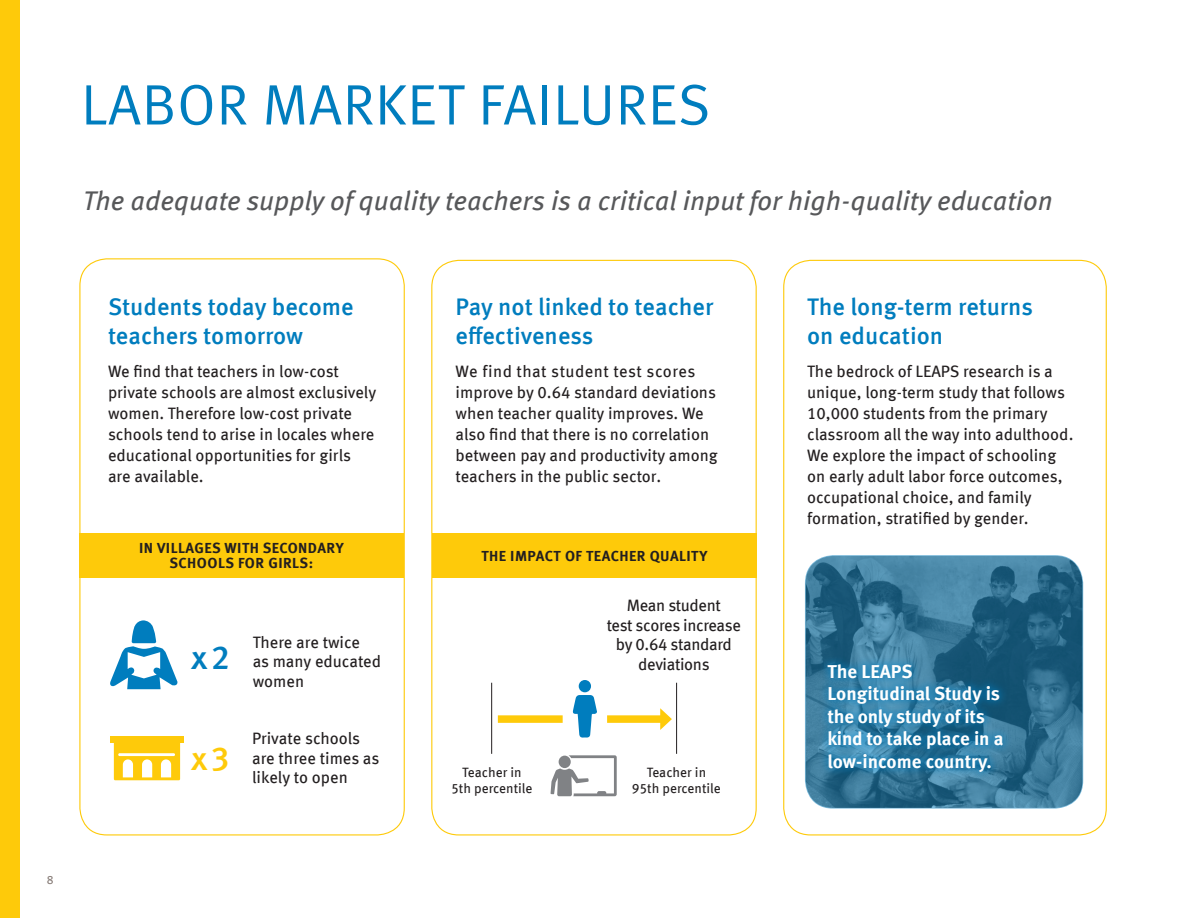
<style>
.page{position:relative;width:1188px;height:918px;background:#fff}
.page>*{position:absolute;margin:0;border:0;box-sizing:border-box;transform-origin:0 0}
.section_head_-_crims{font:57px "Meta Offc Norm";letter-spacing:.01em;color:#007dbe}
.t1{font:500 33.45px "Meta Offc";color:#007dbe}
.t2{font:500 33.45px "Meta Offc";color:#feca0a}
.larger_ital_text_int{font:italic 27px "Meta Offc";color:#57585a}
.smaller_subhead{font:500 24px/28.5px "Meta Offc";color:#007dbe}
.chart_caption{font:700 18.75px/22.5px "Meta Offc";letter-spacing:-.01em;color:#fff}
.t3{font:16.5px/21px "Meta Offc";color:#231f20}
.t4{font:16.5px/19.5px "Meta Offc";letter-spacing:-.02em;color:#231f20;text-align:center}
.chart_title{font:700 14.7px/15px "Meta Offc";letter-spacing:.03em;color:#231f20;text-align:center}
.t5{font:13.5px/16.5px "Meta Offc";color:#231f20;text-align:center}
.t6{font:12px "Meta Offc";color:#867b76}
</style>
<div class="page">
<div style="left:0;top:0;width:19px;height:918px;background:#feca0a"></div>
<svg style="left:573px;top:695px;width:24px;height:43px"></svg>
<div style="left:579px;top:680px;width:12px;height:12px;background:#007dbe;border-radius:50%"></div>
<svg style="left:551px;top:755px;width:66px;height:41px"></svg>
<div style="left:498px;top:715px;width:65px;height:8px;background:#feca0a"></div>
<div style="left:607px;top:715px;width:57px;height:8px;background:#feca0a"></div>
<svg style="left:660px;top:708px;width:12px;height:22px"></svg>
<hr style="left:676px;top:683px;width:1px;height:71px;background:#231f20">
<hr style="left:491px;top:683px;width:1px;height:71px;background:#231f20">
<svg style="left:110px;top:620px;width:68px;height:69px"></svg>
<div style="left:79px;top:534px;width:325px;height:44px;background:#feca0a"></div>
<div style="left:432px;top:534px;width:325px;height:44px;background:#feca0a"></div>
<svg style="left:114px;top:742px;width:66px;height:38px"></svg>
<div style="left:110px;top:736px;width:74px;height:6px;background:#feca0a"></div>
<svg style="left:806px;top:556px;width:276px;height:252px;background:#327090"></svg>
<div style="left:805px;top:555px;width:278px;height:254px;border:2px solid #007dbe;border-radius:27px"></div>
<div style="left:818px;top:655px;width:194px;height:126px;background:#007dbe;opacity:.53"></div>
<p class="section_head_-_crims" style="left:81px;top:72px;width:631px">LABOR MARKET FAILURES</p>
<p class="larger_ital_text_int" style="left:83px;top:185px;width:972px">The adequate supply of quality teachers is a critical input for high-quality education</p>
<p class="t6" style="left:47px;top:872px;width:8px">8</p>
<p class="smaller_subhead" style="left:108px;top:293px;width:247px">Students today become teachers tomorrow</p>
<p class="t3" style="left:108px;top:361px;width:270px">We find that teachers in low-cost private schools are almost exclusively women. Therefore low-cost private schools tend to arise in locales where educational opportunities for girls are available.</p>
<p class="smaller_subhead" style="left:456px;top:293px;width:259px">Pay not linked to teacher effectiveness</p>
<p class="t3" style="left:456px;top:361px;width:264px">We find that student test scores improve by 0.64 standard deviations when teacher quality improves. We also find that there is no correlation between pay and productivity among teachers in the public sector.</p>
<p class="chart_title" style="left:139px;top:541px;width:206px">IN VILLAGES WITH SECONDARY<br>SCHOOLS FOR GIRLS:</p>
<p class="chart_title" style="left:481px;top:549px;width:228px">THE IMPACT OF TEACHER QUALITY</p>
<p class="t1" style="left:191px;top:638px;width:40px">x2</p>
<p class="t2" style="left:191px;top:739px;width:40px">x3</p>
<p class="t3" style="left:253px;top:632px;width:130px;line-height:19.5px">There are twice<br>as many educated women</p>
<p class="t3" style="left:252px;top:729px;width:129px;line-height:19.5px">Private schools are three times as likely to open</p>
<p class="t4" style="left:607px;top:596px;width:136px">Mean student<br>test scores increase by 0.64 standard deviations</p>
<p class="t5" style="left:451px;top:764px;width:83px">Teacher in<br>5th percentile</p>
<p class="t5" style="left:632px;top:764px;width:90px">Teacher in<br>95th percentile</p>
<p class="smaller_subhead" style="left:807px;top:293px;width:227px">The long-term returns on education</p>
<p class="t3" style="left:807px;top:361px;width:268px">The bedrock of LEAPS research is a unique, long-term study that follows 10,000 students from the primary classroom all the way into adulthood.<br>We explore the impact of schooling on early adult labor force outcomes, occupational choice, and family formation, stratified by gender.</p>
<p class="chart_caption" style="left:827px;top:661px;width:178px">The LEAPS<br>Longitudinal Study is the only study of its kind to take place in a low-income country.</p>
</div>
